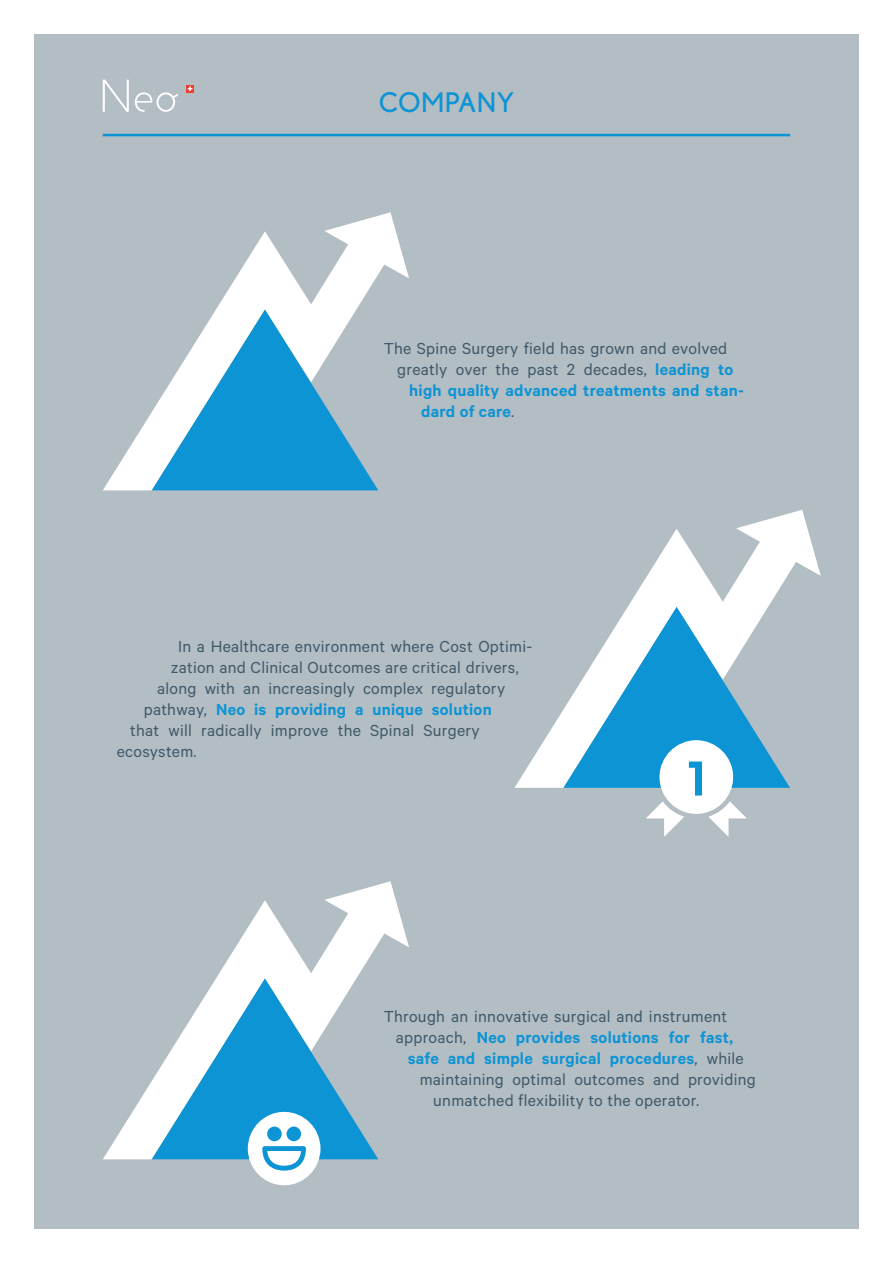
<style>
.page{position:relative;width:893px;height:1263px;background:#fff}
.page>*{position:absolute;margin:0;border:0;box-sizing:border-box;transform-origin:0 0}
.t1{font:27px "Nobel";letter-spacing:.015em;color:#0d94d4}
.t2{font:18px "Calibre";letter-spacing:.015em;color:#405968}
.t3{font:600 18px "Calibre";letter-spacing:.015em;color:#0d94d4}
.s1{font-weight:600;color:#0d94d4}
.s2{font-weight:400;color:#405968}
</style>
<div class="page">
<div style="left:34px;top:34px;width:825px;height:1195px;background:#b3bdc4"></div>
<hr style="left:103px;top:134px;width:687px;height:2px;background:#0d94d4">
<svg style="left:103px;top:80px;width:26px;height:32px"></svg>
<svg style="left:186px;top:85px;width:8px;height:7px"></svg>
<svg style="left:188px;top:86px;width:4px;height:5px"></svg>
<svg style="left:135px;top:92px;width:43px;height:20px"></svg>
<svg style="left:103px;top:212px;width:306px;height:278px"></svg>
<svg style="left:514px;top:510px;width:307px;height:278px"></svg>
<svg style="left:708px;top:801px;width:39px;height:36px"></svg>
<svg style="left:646px;top:801px;width:38px;height:36px"></svg>
<div style="left:659px;top:740px;width:74px;height:74px;background:#fff;border-radius:50%"></div>
<svg style="left:563px;top:607px;width:227px;height:188px"></svg>
<svg style="left:103px;top:881px;width:306px;height:278px"></svg>
<svg style="left:152px;top:978px;width:226px;height:207px"></svg>
<h1 class="t1" style="left:379px;top:86px;width:137px">COMPANY</h1>
<p class="t2" style="left:384px;top:337px;width:345px">The Spine Surgery field has grown and evolved</p>
<p class="t2" style="left:397px;top:358px;width:337px">greatly over the past 2 decades, <span class="s1">leading to</span></p>
<p class="t3" style="left:409px;top:379px;width:336px">high quality advanced treatments and stan-</p>
<p class="t3" style="left:421px;top:400px;width:95px">dard of care<span class="s2">.</span></p>
<p class="t2" style="left:178px;top:636px;width:356px">In a Healthcare environment where Cost Optimi-</p>
<p class="t2" style="left:171px;top:657px;width:349px">zation and Clinical Outcomes are critical drivers,</p>
<p class="t2" style="left:157px;top:678px;width:349px">along with an increasingly complex regulatory</p>
<p class="t3" style="left:144px;top:698px;width:350px"><span class="s2">pathway,</span> Neo is providing a unique solution</p>
<p class="t2" style="left:130px;top:720px;width:351px">that will radically improve the Spinal Surgery</p>
<p class="t2" style="left:117px;top:741px;width:81px">ecosystem.</p>
<p class="t2" style="left:384px;top:1006px;width:345px">Through an innovative surgical and instrument</p>
<p class="t3" style="left:396px;top:1027px;width:339px"><span class="s2">approach,</span> Neo provides solutions for fast,</p>
<p class="t3" style="left:408px;top:1048px;width:338px">safe and simple surgical procedures<span class="s2">, while</span></p>
<p class="t2" style="left:420px;top:1069px;width:337px">maintaining optimal outcomes and providing</p>
<p class="t2" style="left:433px;top:1090px;width:267px">unmatched flexibility to the operator.</p>
</div>
